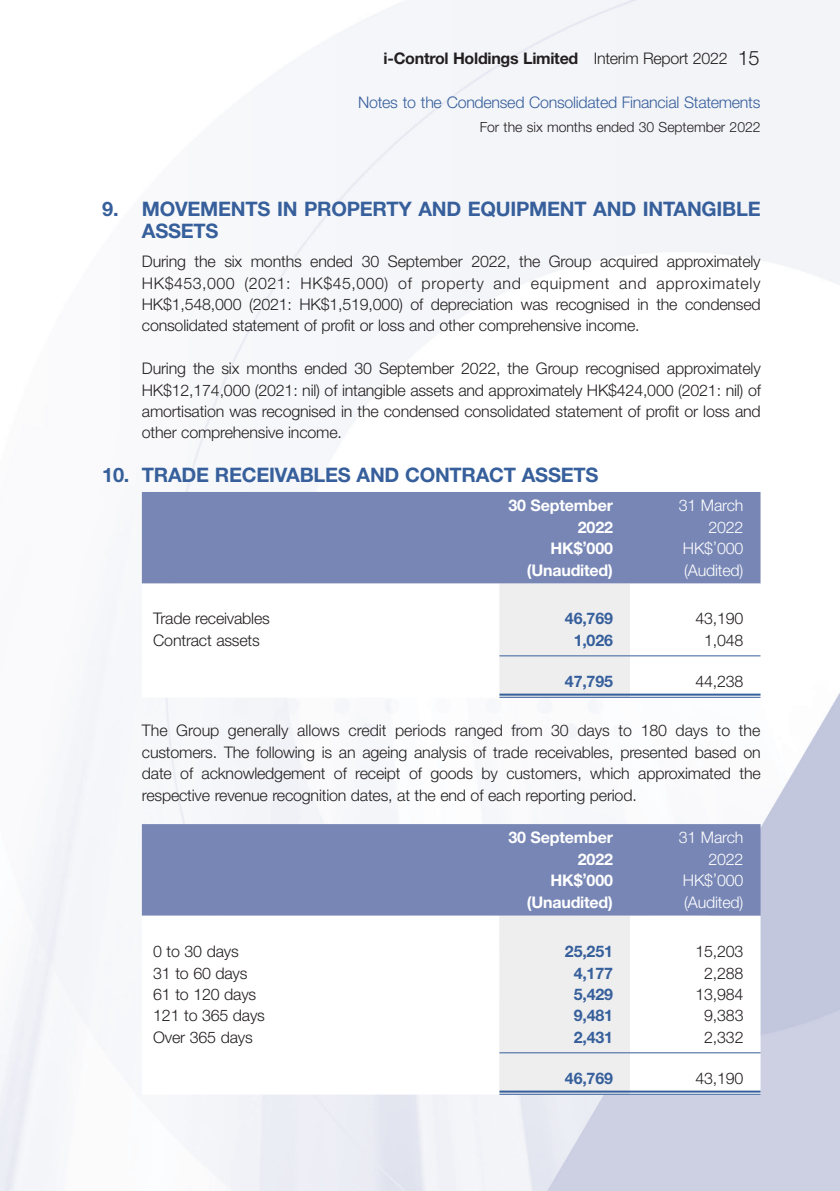
<style>
.page{position:relative;width:840px;height:1191px;background:#fff}
.page>*{position:absolute;margin:0;border:0;box-sizing:border-box;transform-origin:0 0}
.t1{font:700 20px/21.8px "Helvetica Neue LT Std";letter-spacing:-.01em;color:#365f9b}
.t2{font:300 16px/21.4px "Helvetica Neue LT Std";letter-spacing:-.01em;color:#231f20;text-align:justify}
.t3{font:700 16px/21.4px "Helvetica Neue LT Std";letter-spacing:-.01em;color:#fff;text-align:right}
.t4{font:300 16px/21.4px "Helvetica Neue LT Std";letter-spacing:-.01em;color:#fff;text-align:right}
.t5{font:300 16px "Helvetica Neue LT Std";letter-spacing:-.02em;color:#365f9b}
.t6{font:700 16px "Helvetica Neue LT Std";letter-spacing:-.01em;color:#365f9b}
.t7{font:700 16px "Helvetica Neue LT Std";letter-spacing:-.015em;color:#231f20}
.t8{font:300 14px "Helvetica Neue LT Std";color:#231f20}
.s1{font-weight:300}
.s2{font-weight:300;font-size:20px}
</style>
<div class="page">
<div style="left:142px;top:492px;width:618px;height:91px;background:#7786b5"></div>
<svg style="left:142px;top:583px;width:357px;height:1px"></svg>
<svg style="left:499px;top:583px;width:261px;height:114px"></svg>
<hr style="left:499px;top:655px;width:130px;height:1px;background:#365f9b">
<hr style="left:629px;top:655px;width:131px;height:1px;background:#365f9b">
<hr style="left:499px;top:693px;width:130px;height:2px;background:#365f9b">
<hr style="left:499px;top:697px;width:130px;height:1px;background:#365f9b">
<hr style="left:629px;top:693px;width:131px;height:2px;background:#365f9b">
<hr style="left:629px;top:697px;width:131px;height:1px;background:#365f9b">
<div style="left:142px;top:824px;width:618px;height:91px;background:#7786b5"></div>
<svg style="left:142px;top:915px;width:357px;height:1px"></svg>
<svg style="left:499px;top:915px;width:261px;height:179px"></svg>
<hr style="left:499px;top:1052px;width:130px;height:1px;background:#365f9b">
<hr style="left:629px;top:1052px;width:131px;height:1px;background:#365f9b">
<hr style="left:499px;top:1090px;width:130px;height:2px;background:#365f9b">
<hr style="left:499px;top:1094px;width:130px;height:1px;background:#365f9b">
<hr style="left:629px;top:1090px;width:131px;height:2px;background:#365f9b">
<hr style="left:629px;top:1094px;width:131px;height:1px;background:#365f9b">
<p class="t7" style="left:383px;top:48px;width:377px">i-Control Holdings Limited <span class="s1">Interim Report 2022</span> <span class="s2">15</span></p>
<p class="t5" style="left:358px;top:92px;width:403px">Notes to the Condensed Consolidated Financial Statements</p>
<p class="t8" style="left:479px;top:118px;width:282px">For the six months ended 30 September 2022</p>
<p class="t1" style="left:142px;top:198px;width:620px;text-indent:-40px">9. MOVEMENTS IN PROPERTY AND EQUIPMENT AND INTANGIBLE<br>ASSETS</p>
<p class="t2" style="left:142px;top:250px;width:620px">During the six months ended 30 September 2022, the Group acquired approximately HK$453,000 (2021: HK$45,000) of property and equipment and approximately HK$1,548,000 (2021: HK$1,519,000) of depreciation was recognised in the condensed consolidated statement of profit or loss and other comprehensive income.</p>
<p class="t2" style="left:142px;top:357px;width:620px">During the six months ended 30 September 2022, the Group recognised approximately HK$12,174,000 (2021: nil) of intangible assets and approximately HK$424,000 (2021: nil) of amortisation was recognised in the condensed consolidated statement of profit or loss and other comprehensive income.</p>
<p class="t1" style="left:102px;top:463px;width:497px">10. TRADE RECEIVABLES AND CONTRACT ASSETS</p>
<p class="t3" style="left:508px;top:494px;width:106px">30 September<br>2022</p>
<p class="t4" style="left:678px;top:494px;width:66px">31 March<br>2022</p>
<p class="t3" style="left:550px;top:537px;width:64px">HK$’000</p>
<p class="t4" style="left:682px;top:537px;width:62px">HK$’000</p>
<p class="t3" style="left:526px;top:559px;width:88px">(Unaudited)</p>
<p class="t4" style="left:683px;top:559px;width:61px">(Audited)</p>
<p class="t2" style="left:153px;top:607px;width:118px">Trade receivables</p>
<p class="t6" style="left:564px;top:609px;width:49px">46,769</p>
<p class="t2" style="left:695px;top:607px;width:49px">43,190</p>
<p class="t2" style="left:153px;top:629px;width:108px">Contract assets</p>
<p class="t6" style="left:573px;top:630px;width:41px">1,026</p>
<p class="t2" style="left:703px;top:629px;width:41px">1,048</p>
<p class="t6" style="left:564px;top:671px;width:49px">47,795</p>
<p class="t2" style="left:695px;top:670px;width:49px">44,238</p>
<p class="t2" style="left:142px;top:719px;width:620px">The Group generally allows credit periods ranged from 30 days to 180 days to the customers. The following is an ageing analysis of trade receivables, presented based on date of acknowledgement of receipt of goods by customers, which approximated the respective revenue recognition dates, at the end of each reporting period.</p>
<p class="t3" style="left:508px;top:826px;width:106px">30 September<br>2022</p>
<p class="t4" style="left:678px;top:826px;width:66px">31 March<br>2022</p>
<p class="t3" style="left:550px;top:869px;width:64px">HK$’000</p>
<p class="t4" style="left:682px;top:869px;width:62px">HK$’000</p>
<p class="t3" style="left:526px;top:891px;width:88px">(Unaudited)</p>
<p class="t4" style="left:683px;top:891px;width:61px">(Audited)</p>
<p class="t2" style="left:153px;top:940px;width:87px">0 to 30 days</p>
<p class="t6" style="left:564px;top:941px;width:49px">25,251</p>
<p class="t2" style="left:695px;top:940px;width:49px">15,203</p>
<p class="t2" style="left:153px;top:961px;width:96px">31 to 60 days</p>
<p class="t6" style="left:573px;top:963px;width:41px">4,177</p>
<p class="t2" style="left:703px;top:961px;width:41px">2,288</p>
<p class="t2" style="left:153px;top:983px;width:104px">61 to 120 days</p>
<p class="t6" style="left:573px;top:984px;width:41px">5,429</p>
<p class="t2" style="left:695px;top:983px;width:49px">13,984</p>
<p class="t2" style="left:153px;top:1004px;width:113px">121 to 365 days</p>
<p class="t6" style="left:573px;top:1005px;width:41px">9,481</p>
<p class="t2" style="left:703px;top:1004px;width:41px">9,383</p>
<p class="t2" style="left:153px;top:1026px;width:101px">Over 365 days</p>
<p class="t6" style="left:573px;top:1027px;width:41px">2,431</p>
<p class="t2" style="left:703px;top:1026px;width:41px">2,332</p>
<p class="t6" style="left:564px;top:1068px;width:49px">46,769</p>
<p class="t2" style="left:695px;top:1067px;width:49px">43,190</p>
</div>
